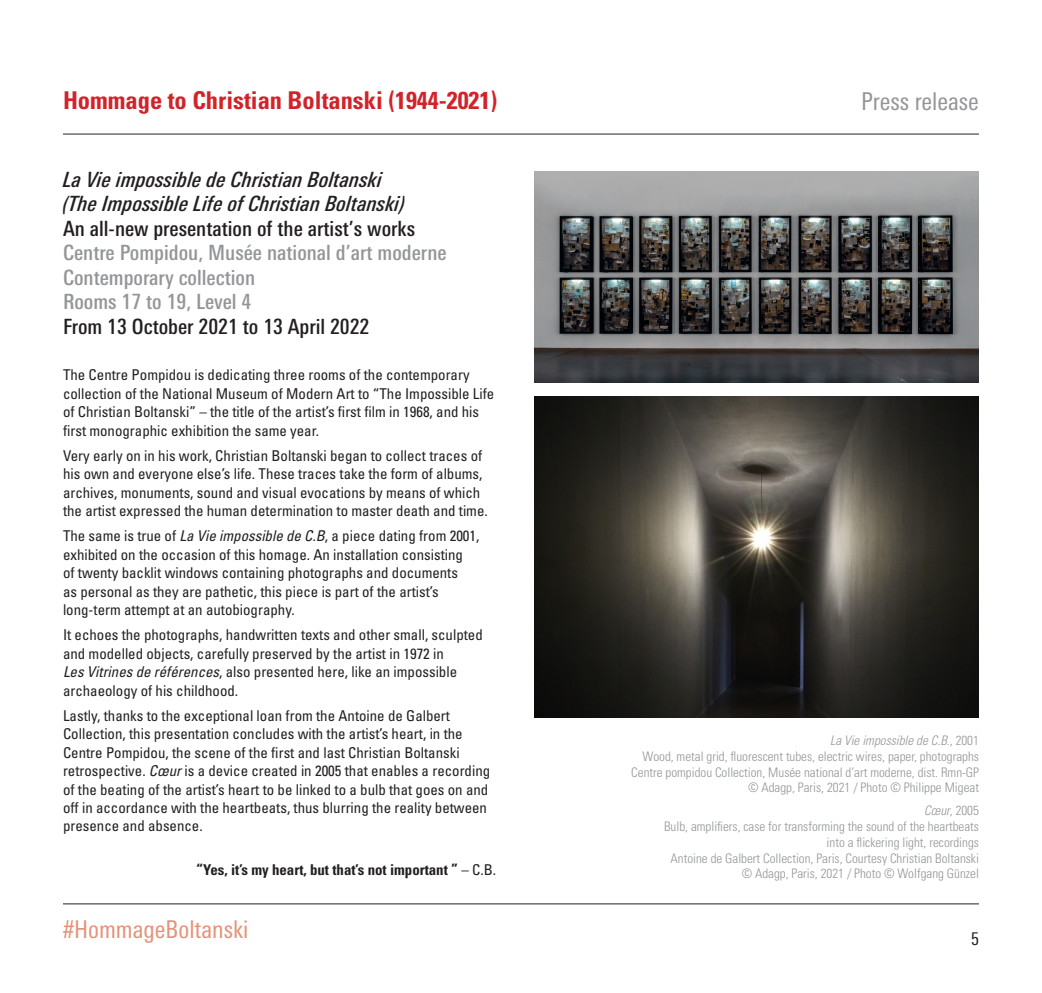
<style>
.page{position:relative;width:1042px;height:993px;background:#fff}
.page>*{position:absolute;margin:0;border:0;box-sizing:border-box;transform-origin:0 0}
.info_bold{font:700 condensed 24.5px "Univers LT Std";color:#d1232a}
.info_bold-2{font:condensed 24.5px "Univers Next Pro";color:#e59279}
.info_bold-3{font:condensed 24.5px "Univers Next Pro";color:#939598}
.info_bold-4{font:500 condensed 21px/24.5px "Univers Next Pro";color:#939598}
.info_bold-5{font:italic 500 condensed 21px "Univers Next Pro";color:#231f20}
.info_bold-6{font:500 condensed 21px "Univers Next Pro";color:#231f20}
.t1{font:condensed 17.5px "Univers Next Pro";color:#231f20}
.info_bold-7{font:condensed 14.88px/18.4px "Univers LT Std";color:#231f20}
.info_bold-8{font:700 condensed 14.88px "Univers LT Std";color:#231f20}
.info_bold-9{font:300 condensed 13.12px/15.8px "Univers LT Std";color:#939598;text-align:right}
.info_bold-10{font:italic 300 condensed 13.12px "Univers LT Std";color:#939598}
.s1{color:#231f20}
.s2{font-style:italic}
.s3{font-size:15.75px}
.s4{font-weight:400}
.s5{font-style:normal}
</style>
<div class="page">
<hr style="left:63px;top:134px;width:916px;height:1px;background:#231f20">
<hr style="left:63px;top:903px;width:916px;height:1px;background:#231f20">
<img style="left:534px;top:171px;width:445px;height:211px">
<img style="left:534px;top:396px;width:445px;height:321px">
<p class="info_bold" style="left:63px;top:86px;width:436px">Hommage to Christian Boltanski (1944-2021)</p>
<p class="info_bold-5" style="left:63px;top:167px;width:321px">La Vie impossible de Christian Boltanski</p>
<p class="info_bold-5" style="left:63px;top:191px;width:344px">(The Impossible Life of Christian Boltanski)</p>
<p class="info_bold-6" style="left:63px;top:216px;width:353px">An all-new presentation of the artist’s works</p>
<p class="info_bold-4" style="left:63px;top:240px;width:385px">Centre Pompidou, Musée national d’art moderne</p>
<p class="info_bold-4" style="left:63px;top:265px;width:308px">Contemporary collection<br>Rooms 17 to 19, Level 4<br><span class="s1">From 13 October 2021 to 13 April 2022</span></p>
<p class="info_bold-7" style="left:63px;top:365px;width:433px">The Centre Pompidou is dedicating three rooms of the contemporary collection of the National Museum of Modern Art to “The Impossible Life of Christian Boltanski” – the title of the artist’s first film in 1968, and his first monographic exhibition the same year.</p>
<p class="info_bold-7" style="left:63px;top:446px;width:426px">Very early on in his work, Christian Boltanski began to collect traces of his own and everyone else’s life. These traces take the form of albums, archives, monuments, sound and visual evocations by means of which the artist expressed the human determination to master death and time.</p>
<p class="info_bold-7" style="left:63px;top:526px;width:418px">The same is true of <span class="s2">La Vie impossible de C.B</span>, a piece dating from 2001, exhibited on the occasion of this homage. An installation consisting<br>of twenty backlit windows containing photographs and documents<br>as personal as they are pathetic, this piece is part of the artist’s long-term attempt at an autobiography.</p>
<p class="info_bold-7" style="left:63px;top:625px;width:421px">It echoes the photographs, handwritten texts and other small, sculpted and modelled objects, carefully preserved by the artist in 1972 in<br><span class="s2">Les Vitrines de références</span>, also presented here, like an impossible archaeology of his childhood.</p>
<p class="info_bold-7" style="left:63px;top:706px;width:429px">Lastly, thanks to the exceptional loan from the Antoine de Galbert Collection, this presentation concludes with the artist’s heart, in the Centre Pompidou, the scene of the first and last Christian Boltanski retrospective. <span class="s2">Cœur</span> is a device created in 2005 that enables a recording of the beating of the artist’s heart to be linked to a bulb that goes on and off in accordance with the heartbeats, thus blurring the reality between presence and absence.</p>
<p class="info_bold-8" style="left:196px;top:860px;width:301px"><span class="s3">“</span>Yes, it’s my heart, but that’s not important <span class="s3">”</span> <span class="s4">– C.B.</span></p>
<p class="info_bold-2" style="left:63px;top:914px;width:187px">#HommageBoltanski</p>
<p class="info_bold-3" style="left:861px;top:87px;width:119px">Press release</p>
<p class="info_bold-10" style="left:830px;top:732px;width:150px">La Vie impossible de C.B.<span class="s5">, 2001</span></p>
<p class="info_bold-9" style="left:631px;top:748px;width:349px">Wood, metal grid, fluorescent tubes, electric wires, paper, photographs<br>Centre pompidou Collection, Musée national d’art moderne, dist. Rmn-GP © Adagp, Paris, 2021 / Photo © Philippe Migeat</p>
<p class="info_bold-9" style="left:924px;top:802px;width:56px"><span class="s2">Cœur</span>, 2005</p>
<p class="info_bold-9" style="left:664px;top:818px;width:316px">Bulb, amplifiers, case for transforming the sound of the heartbeats</p>
<p class="info_bold-9" style="left:826px;top:834px;width:154px">into a flickering light, recordings</p>
<p class="info_bold-9" style="left:670px;top:849px;width:310px">Antoine de Galbert Collection, Paris, Courtesy Christian Boltanski © Adagp, Paris, 2021 / Photo © Wolfgang Günzel</p>
<p class="t1" style="left:971px;top:928px;width:9px">5</p>
</div>
